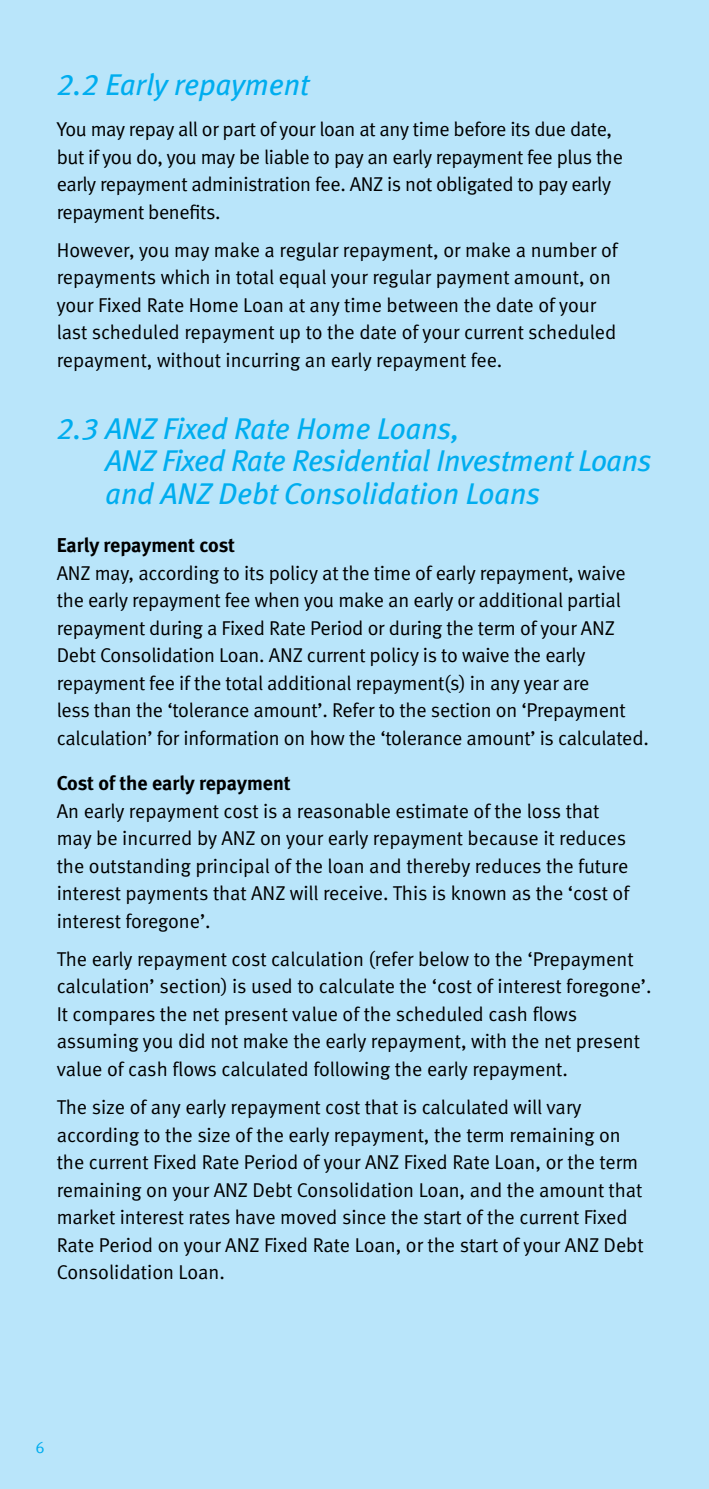
<style>
.page{position:relative;width:709px;height:1489px;background:#fff}
.page>*{position:absolute;margin:0;border:0;box-sizing:border-box;transform-origin:0 0}
.t1{font:italic 30px/32.5px "Meta Book LF";letter-spacing:-.005em;color:#00adef}
.t2{font:20px/27.5px "Meta Normal LF";letter-spacing:-.005em;color:#000}
.t3{font:20px "Meta Bold LF";color:#000}
</style>
<div class="page">
<div style="left:0;top:0;width:709px;height:1488px;background:#b9e5fa"></div>
<h1 class="t1" style="left:57px;top:68px;width:254px">2.2 Early repayment</h1>
<p class="t2" style="left:57px;top:115px;width:567px">You may repay all or part of your loan at any time before its due date, but if you do, you may be liable to pay an early repayment fee plus the early repayment administration fee. ANZ is not obligated to pay early repayment benefits.</p>
<p class="t2" style="left:57px;top:236px;width:562px">However, you may make a regular repayment, or make a number of repayments which in total equal your regular payment amount, on your Fixed Rate Home Loan at any time between the date of your last scheduled repayment up to the date of your current scheduled repayment, without incurring an early repayment fee.</p>
<h1 class="t1" style="left:105px;top:411px;width:548px;text-indent:-49px">2.3 ANZ Fixed Rate Home Loans,<br>ANZ Fixed Rate Residential Investment Loans and ANZ Debt Consolidation Loans</h1>
<p class="t3" style="left:57px;top:533px;width:180px">Early repayment cost</p>
<p class="t2" style="left:57px;top:559px;width:593px">ANZ may, according to its policy at the time of early repayment, waive the early repayment fee when you make an early or additional partial repayment during a Fixed Rate Period or during the term of your ANZ Debt Consolidation Loan. ANZ current policy is to waive the early repayment fee if the total additional repayment(s) in any year are<br>less than the ‘tolerance amount’. Refer to the section on ‘Prepayment calculation’ for information on how the ‘tolerance amount’ is calculated.</p>
<p class="t3" style="left:57px;top:771px;width:235px">Cost of the early repayment</p>
<p class="t2" style="left:57px;top:796px;width:574px">An early repayment cost is a reasonable estimate of the loss that may be incurred by ANZ on your early repayment because it reduces the outstanding principal of the loan and thereby reduces the future interest payments that ANZ will receive. This is known as the ‘cost of interest foregone’.</p>
<p class="t2" style="left:57px;top:944px;width:596px">The early repayment cost calculation (refer below to the ‘Prepayment calculation’ section) is used to calculate the ‘cost of interest foregone’.<br>It compares the net present value of the scheduled cash flows assuming you did not make the early repayment, with the net present value of cash flows calculated following the early repayment.</p>
<p class="t2" style="left:57px;top:1093px;width:588px">The size of any early repayment cost that is calculated will vary according to the size of the early repayment, the term remaining on the current Fixed Rate Period of your ANZ Fixed Rate Loan, or the term remaining on your ANZ Debt Consolidation Loan, and the amount that market interest rates have moved since the start of the current Fixed Rate Period on your ANZ Fixed Rate Loan, or the start of your ANZ Debt Consolidation Loan.</p>
</div>
